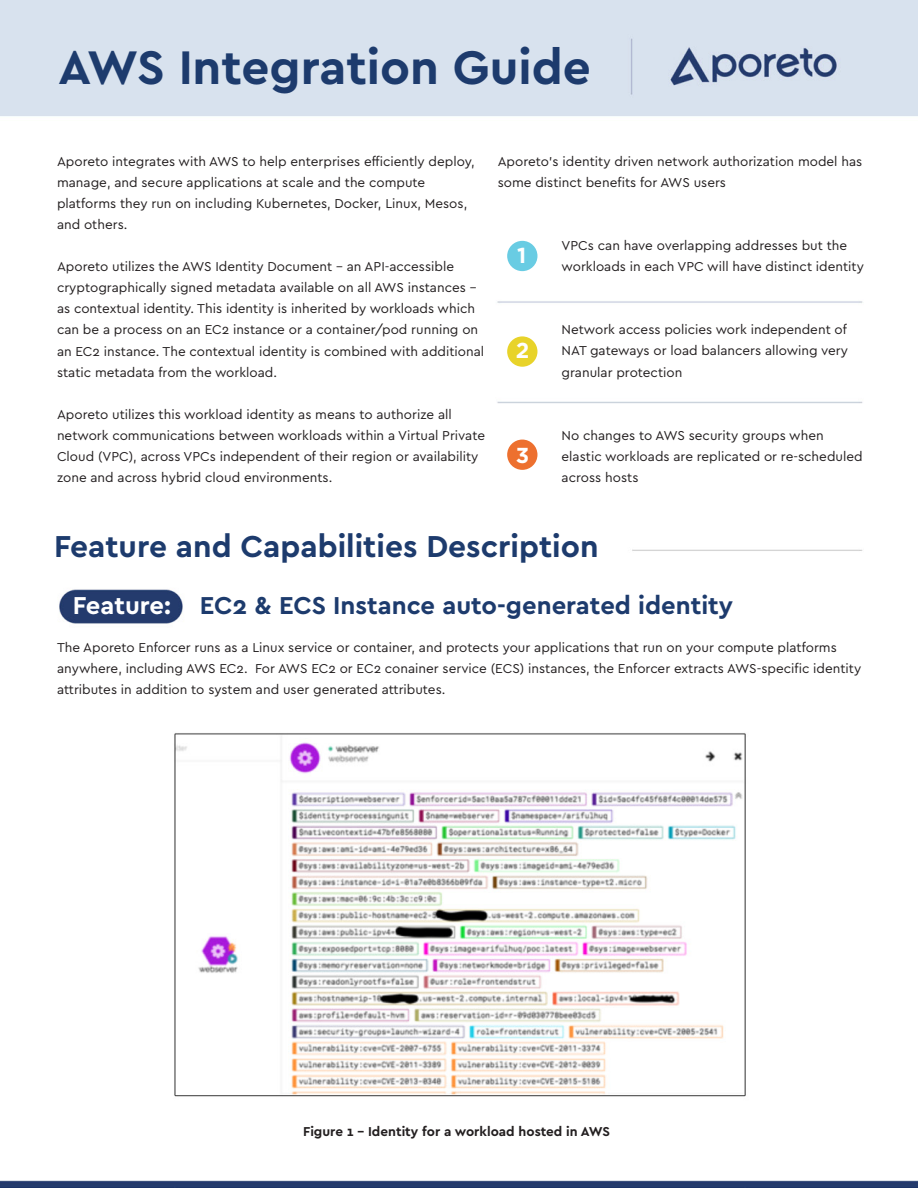
<style>
.page{position:relative;width:918px;height:1188px;background:#fff}
.page>*{position:absolute;margin:0;border:0;box-sizing:border-box;transform-origin:0 0}
.t1{font:700 49.35px "Cera GR";color:#1d3b6d}
.t2{font:700 31.65px "Cera GR";color:#1d3b6d}
.t3{font:700 25.65px "Cera GR";color:#1d3b6d}
.t4{font:700 21.6px "Gotham";color:#fff}
.t5{font:13.5px/21.1px "Cera GR";color:#231f20}
.t6{font:700 13.5px "Cera GR";color:#231f20}
.s1{color:#fff}
</style>
<div class="page">
<img style="left:0;top:0;width:918px;height:1188px">
<div style="left:507px;top:336px;width:30px;height:31px;background:#e8d32a;border-radius:50%"></div>
<div style="left:507px;top:241px;width:30px;height:30px;background:#69cce3;border-radius:50%"></div>
<div style="left:507px;top:440px;width:30px;height:30px;background:#ed702f;border-radius:50%"></div>
<p class="t1" style="left:58px;top:40px;width:534px">AWS Integration Guide</p>
<p class="t5" style="left:57px;top:151px;width:419px">Aporeto integrates with AWS to help enterprises efficiently deploy, manage, and secure applications at scale and the compute platforms they run on including Kubernetes, Docker, Linux, Mesos, and others.</p>
<p class="t5" style="left:57px;top:256px;width:429px">Aporeto utilizes the AWS Identity Document - an API-accessible cryptographically signed metadata available on all AWS instances - as contextual identity. This identity is inherited by workloads which can be a process on an EC2 instance or a container/pod running on an EC2 instance. The contextual identity is combined with additional static metadata from the workload.</p>
<p class="t5" style="left:57px;top:404px;width:430px">Aporeto utilizes this workload identity as means to authorize all network communications between workloads within a Virtual Private Cloud (VPC), across VPCs independent of their region or availability zone and across hybrid cloud environments.</p>
<p class="t5" style="left:498px;top:151px;width:366px">Aporeto’s identity driven network authorization model has some distinct benefits for AWS users</p>
<p class="t4" style="left:517px;top:241px;width:11px">1</p>
<p class="t4" style="left:516px;top:336px;width:15px">2</p>
<p class="t4" style="left:516px;top:441px;width:15px">3</p>
<p class="t5" style="left:562px;top:235px;width:304px">VPCs can have overlapping addresses but the workloads in each VPC will have distinct identity</p>
<p class="t5" style="left:562px;top:319px;width:288px;text-align:justify">Network access policies work independent of NAT gateways or load balancers allowing very granular protection</p>
<p class="t5" style="left:562px;top:425px;width:303px">No changes to AWS security groups when elastic workloads are replicated or re-scheduled across hosts</p>
<p class="t2" style="left:54px;top:528px;width:546px">Feature and Capabilities Description</p>
<p class="t3" style="left:73px;top:590px;width:662px"><span class="s1">Feature:</span> EC2 &amp; ECS Instance auto-generated identity</p>
<p class="t5" style="left:57px;top:637px;width:806px">The Aporeto Enforcer runs as a Linux service or container, and protects your applications that run on your compute platforms anywhere, including AWS EC2. For AWS EC2 or EC2 conainer service (ECS) instances, the Enforcer extracts AWS-specific identity attributes in addition to system and user generated attributes.</p>
<p class="t6" style="left:303px;top:1124px;width:308px">Figure 1 - Identity for a workload hosted in AWS</p>
</div>
